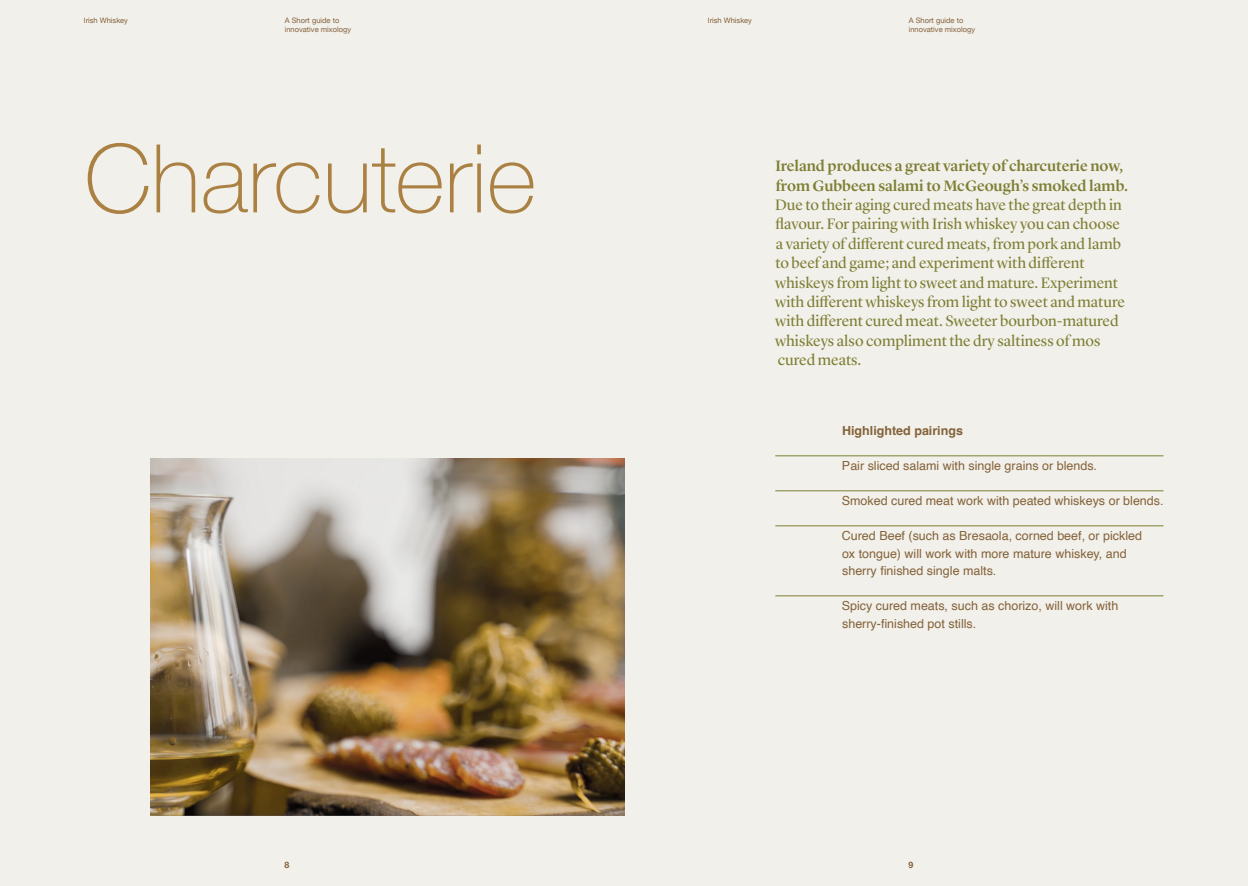
<style>
.page{position:relative;width:1248px;height:886px;background:#fff}
.page>*{position:absolute;margin:0;border:0;box-sizing:border-box;transform-origin:0 0}
.t1{font:100 95px "Helvetica Neue";color:#aa8143}
.t2{font:15.62px "Lyon Display";color:#7d7f34}
.t3{font:500 15.62px "Lyon Display";letter-spacing:-.005em;color:#7d7f34}
.t4{font:12.5px/17.5px "Helvetica";color:#836239}
.t5{font:700 12.5px "Helvetica";color:#836239}
.t6{font:700 8.75px "Helvetica Neue";color:#85613b}
.t7{font:7.5px/8.8px "Helvetica Neue";color:#85613b}
</style>
<div class="page">
<div style="left:0;top:0;width:624px;height:886px;background:#f2f0eb"></div>
<div style="left:624px;top:0;width:623px;height:886px;background:#f2f0eb"></div>
<hr style="left:775px;top:456px;width:388px;height:1px;background:#7d7f34">
<hr style="left:775px;top:491px;width:388px;height:1px;background:#7d7f34">
<hr style="left:775px;top:526px;width:388px;height:1px;background:#7d7f34">
<hr style="left:775px;top:596px;width:388px;height:1px;background:#7d7f34">
<img style="left:151px;top:459px;width:473px;height:356px">
<p class="t7" style="left:84px;top:16px;width:46px">Irish Whiskey</p>
<p class="t7" style="left:285px;top:16px;width:68px">A Short guide to innovative mixology</p>
<p class="t1" style="left:84px;top:107px;width:453px">Charcuterie</p>
<p class="t6" style="left:284px;top:858px;width:6px">8</p>
<p class="t7" style="left:707px;top:16px;width:46px">Irish Whiskey</p>
<p class="t7" style="left:908px;top:16px;width:68px">A Short guide to innovative mixology</p>
<p class="t3" style="left:775px;top:154px;width:349px">Ireland produces a great variety of charcuterie now,</p>
<p class="t3" style="left:775px;top:174px;width:354px">from Gubbeen salami to McGeough’s smoked lamb.</p>
<p class="t2" style="left:775px;top:193px;width:348px">Due to their aging cured meats have the great depth in</p>
<p class="t2" style="left:775px;top:213px;width:346px">flavour. For pairing with Irish whiskey you can choose</p>
<p class="t2" style="left:775px;top:232px;width:347px">a variety of different cured meats, from pork and lamb</p>
<p class="t2" style="left:775px;top:251px;width:310px">to beef and game; and experiment with different</p>
<p class="t2" style="left:775px;top:271px;width:344px">whiskeys from light to sweet and mature. Experiment</p>
<p class="t2" style="left:775px;top:290px;width:351px">with different whiskeys from light to sweet and mature</p>
<p class="t2" style="left:775px;top:309px;width:345px">with different cured meat. Sweeter bourbon-matured</p>
<p class="t2" style="left:775px;top:329px;width:327px">whiskeys also compliment the dry saltiness of mos</p>
<p class="t2" style="left:777px;top:348px;width:85px">cured meats.</p>
<p class="t5" style="left:842px;top:423px;width:122px">Highlighted pairings</p>
<p class="t4" style="left:841px;top:457px;width:256px">Pair sliced salami with single grains or blends.</p>
<p class="t4" style="left:841px;top:492px;width:323px">Smoked cured meat work with peated whiskeys or blends.</p>
<p class="t4" style="left:841px;top:527px;width:302px">Cured Beef (such as Bresaola, corned beef, or pickled ox tongue) will work with more mature whiskey, and sherry finished single malts.</p>
<p class="t4" style="left:841px;top:597px;width:278px">Spicy cured meats, such as chorizo, will work with sherry-finished pot stills.</p>
<p class="t6" style="left:908px;top:858px;width:6px">9</p>
</div>
